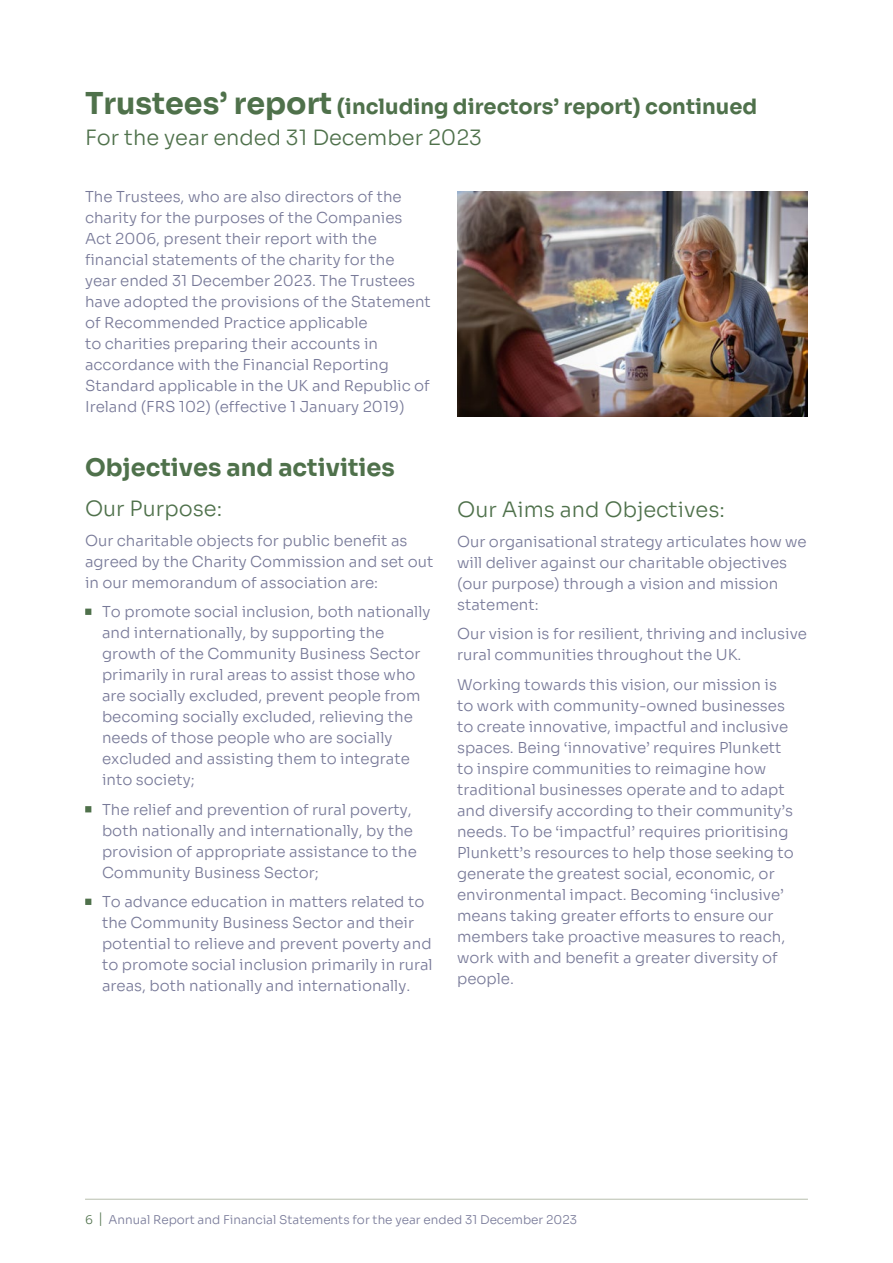
<style>
.page{position:relative;width:893px;height:1263px;background:#fff}
.page>*{position:absolute;margin:0;border:0;box-sizing:border-box;transform-origin:0 0}
.t1{font:700 24px "Sora";color:#4f714b}
.t2{font:700 21px/31.2px "Sora";color:#4f714b}
.t3{font:300 21px "Sora";color:#4f714b}
.t4{font:300 15px/21px "Sora";color:#777998}
.t5{font:300 12px "Sora";color:#777998}
.s1{font-size:30px}
.s2{font-weight:300}
.s3{font-weight:700;color:#4f714b}
.s4{color:#4f714b}
.s5{font-size:14.4px;color:#4f714b}
</style>
<div class="page">
<img style="left:457px;top:191px;width:351px;height:226px">
<hr style="left:85px;top:1199px;width:723px;height:1px;background:#b7bead">
<h2 class="t2" style="left:85px;top:89px;width:674px"><span class="s1">Trustees’ report</span> (including directors’ report) continued<br><span class="s2">For the year ended 31 December 2023</span></h2>
<p class="t4" style="left:85px;top:185px;width:347px">The Trustees, who are also directors of the charity for the purposes of the Companies Act 2006, present their report with the financial statements of the charity for the<br>year ended 31 December 2023. The Trustees have adopted the provisions of the Statement of Recommended Practice applicable<br>to charities preparing their accounts in accordance with the Financial Reporting Standard applicable in the UK and Republic of Ireland (FRS 102) (effective 1 January 2019)</p>
<h1 class="t1" style="left:85px;top:448px;width:311px">Objectives and activities</h1>
<h2 class="t3" style="left:85px;top:491px;width:139px">Our Purpose:</h2>
<p class="t4" style="left:85px;top:528px;width:350px">Our charitable objects for public benefit as agreed by the Charity Commission and set out in our memorandum of association are:</p>
<p class="t4" style="left:102px;top:600px;width:330px;text-indent:-17px"><span class="s3">•</span> To promote social inclusion, both nationally and internationally, by supporting the growth of the Community Business Sector primarily in rural areas to assist those who are socially excluded, prevent people from becoming socially excluded, relieving the needs of those people who are socially excluded and assisting them to integrate into society;</p>
<p class="t4" style="left:102px;top:797px;width:316px;text-indent:-17px"><span class="s3">•</span> The relief and prevention of rural poverty, both nationally and internationally, by the provision of appropriate assistance to the Community Business Sector;</p>
<p class="t4" style="left:102px;top:890px;width:332px;text-indent:-17px"><span class="s3">•</span> To advance education in matters related to the Community Business Sector and their potential to relieve and prevent poverty and to promote social inclusion primarily in rural areas, both nationally and internationally.</p>
<h2 class="t3" style="left:457px;top:492px;width:269px">Our Aims and Objectives:</h2>
<p class="t4" style="left:457px;top:529px;width:351px">Our organisational strategy articulates how we will deliver against our charitable objectives (our purpose) through a vision and mission statement:</p>
<p class="t4" style="left:457px;top:622px;width:351px">Our vision is for resilient, thriving and inclusive rural communities throughout the UK.</p>
<p class="t4" style="left:457px;top:672px;width:338px">Working towards this vision, our mission is to work with community-owned businesses to create innovative, impactful and inclusive spaces. Being ‘innovative’ requires Plunkett to inspire communities to reimagine how traditional businesses operate and to adapt and diversify according to their community’s needs. To be ‘impactful’ requires prioritising Plunkett’s resources to help those seeking to generate the greatest social, economic, or environmental impact. Becoming ‘inclusive’ means taking greater efforts to ensure our members take proactive measures to reach, work with and benefit a greater diversity of people.</p>
<p class="t5" style="left:85px;top:1209px;width:494px"><span class="s4">6</span> <span class="s5">|</span> Annual Report and Financial Statements for the year ended 31 December 2023</p>
</div>
